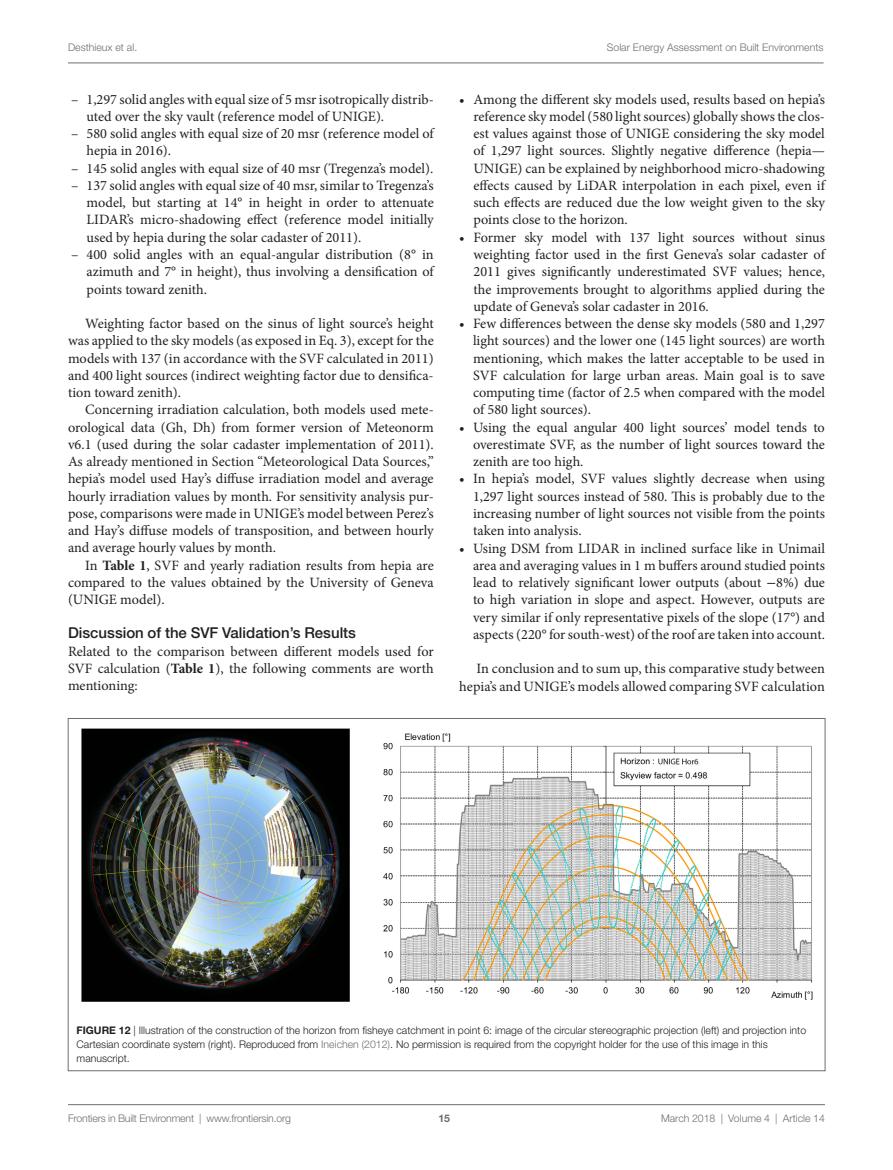
<style>
.page{position:relative;width:893px;height:1170px;background:#fff}
.page>*{position:absolute;margin:0;border:0;box-sizing:border-box;transform-origin:0 0}
.t1{font:500 15px "Helvetica Neue LT Std";color:#231f20}
.t2{font:14.25px/17.2px "Minion Pro";color:#231f20;text-align:justify}
.t3{font:300 10.5px/14.2px "Helvetica Neue LT Std";color:#231f20}
.t4{font:300 10.5px "Helvetica Neue LT Std";color:#6c6d70}
.t5{font:700 10.5px "Helvetica Neue LT Std";color:#231f20}
.t6{font:700 10.5px "Helvetica Neue LT Std";color:#6c6d70}
.s1{font-weight:700}
.s2{font-family:"STIX General"}
.s3{color:#6c6d70}
</style>
<div class="page">
<img style="left:81px;top:728px;width:732px;height:274px">
<hr style="left:68px;top:1104px;width:757px;height:1px;background:#6c6d70">
<hr style="left:68px;top:63px;width:755px;height:1px;background:#6c6d70">
<p class="t4" style="left:68px;top:41px;width:71px">Desthieux et al.</p>
<p class="t4" style="left:607px;top:41px;width:218px">Solar Energy Assessment on Built Environments</p>
<p class="t2" style="left:86px;top:90px;width:349px;text-indent:-15px">– 1,297 solid angles with equal size of 5 msr isotropically distrib&shy;uted over the sky vault (reference model of UNIGE).</p>
<p class="t2" style="left:86px;top:125px;width:349px;text-indent:-15px">– 580 solid angles with equal size of 20 msr (reference model of hepia in 2016).</p>
<p class="t2" style="left:71px;top:159px;width:364px">– 145 solid angles with equal size of 40 msr (Tregenza’s model).</p>
<p class="t2" style="left:86px;top:177px;width:349px;text-indent:-15px">– 137 solid angles with equal size of 40 msr, similar to Tregenza’s model, but starting at 14° in height in order to attenuate LIDAR’s micro-shadowing effect (reference model initially used by hepia during the solar cadaster of 2011).</p>
<p class="t2" style="left:86px;top:246px;width:349px;text-indent:-15px">– 400 solid angles with an equal-angular distribution (8° in azimuth and 7° in height), thus involving a densification of points toward zenith.</p>
<p class="t2" style="left:68px;top:315px;width:367px;text-indent:17px">Weighting factor based on the sinus of light source’s height was applied to the sky models (as exposed in Eq. 3), except for the models with 137 (in accordance with the SVF calculated in 2011) and 400 light sources (indirect weighting factor due to densifica&shy;tion toward zenith).</p>
<p class="t2" style="left:68px;top:401px;width:367px;text-indent:17px">Concerning irradiation calculation, both models used mete&shy;orological data (Gh, Dh) from former version of Meteonorm v6.1 (used during the solar cadaster implementation of 2011).<br>As already mentioned in Section “Meteorological Data Sources,” hepia’s model used Hay’s diffuse irradiation model and average hourly irradiation values by month. For sensitivity analysis pur&shy;pose, comparisons were made in UNIGE’s model between Perez’s and Hay’s diffuse models of transposition, and between hourly and average hourly values by month.</p>
<p class="t2" style="left:68px;top:556px;width:367px;text-indent:17px">In <span class="s1">Table 1</span>, SVF and yearly radiation results from hepia are compared to the values obtained by the University of Geneva (UNIGE model).</p>
<p class="t1" style="left:68px;top:624px;width:290px">Discussion of the SVF Validation’s Results</p>
<p class="t2" style="left:68px;top:642px;width:367px">Related to the comparison between different models used for SVF calculation (<span class="s1">Table 1</span>), the following comments are worth mentioning:</p>
<p class="t2" style="left:473px;top:90px;width:353px;text-indent:-14px">• Among the different sky models used, results based on hepia’s reference sky model (580 light sources) globally shows the clos&shy;est values against those of UNIGE considering the sky model of 1,297 light sources. Slightly negative difference (hepia— UNIGE) can be explained by neighborhood micro-shadowing effects caused by LiDAR interpolation in each pixel, even if such effects are reduced due the low weight given to the sky points close to the horizon.</p>
<p class="t2" style="left:473px;top:228px;width:353px;text-indent:-14px">• Former sky model with 137 light sources without sinus weighting factor used in the first Geneva’s solar cadaster of 2011 gives significantly underestimated SVF values; hence, the improvements brought to algorithms applied during the update of Geneva’s solar cadaster in 2016.</p>
<p class="t2" style="left:473px;top:315px;width:353px;text-indent:-14px">• Few differences between the dense sky models (580 and 1,297 light sources) and the lower one (145 light sources) are worth mentioning, which makes the latter acceptable to be used in SVF calculation for large urban areas. Main goal is to save computing time (factor of 2.5 when compared with the model of 580 light sources).</p>
<p class="t2" style="left:473px;top:418px;width:353px;text-indent:-14px">• Using the equal angular 400 light sources’ model tends to overestimate SVF, as the number of light sources toward the zenith are too high.</p>
<p class="t2" style="left:473px;top:470px;width:353px;text-indent:-14px">• In hepia’s model, SVF values slightly decrease when using 1,297 light sources instead of 580. This is probably due to the increasing number of light sources not visible from the points taken into analysis.</p>
<p class="t2" style="left:473px;top:539px;width:353px;text-indent:-14px">• Using DSM from LIDAR in inclined surface like in Unimail area and averaging values in 1 m buffers around studied points lead to relatively significant lower outputs (about <span class="s2">−</span>8%) due to high variation in slope and aspect. However, outputs are very similar if only representative pixels of the slope (17°) and aspects (220° for south-west) of the roof are taken into account.</p>
<p class="t2" style="left:459px;top:660px;width:367px;text-align:right">In conclusion and to sum up, this comparative study between hepia’s and UNIGE’s models allowed comparing SVF calculation</p>
<p class="t3" style="left:77px;top:1022px;width:731px;text-indent:33px"><span class="s1">E 12</span> | Illustration of the construction of the horizon from fisheye catchment in point 6: image of the circular stereographic projection (left) and projection into<br>Cartesian coordinate system (right). Reproduced from <span class="s3">Ineichen (2012)</span>. No permission is required from the copyright holder for the use of this image in this manuscript.</p>
<p class="t5" style="left:77px;top:1023px;width:14px">FIGUR</p>
<p class="t4" style="left:68px;top:1111px;width:225px">Frontiers in Built Environment | www.frontiersin.org</p>
<p class="t4" style="left:661px;top:1111px;width:165px">March 2018 | Volume 4 | Article 14</p>
<p class="t6" style="left:439px;top:1111px;width:13px">15</p>
</div>
